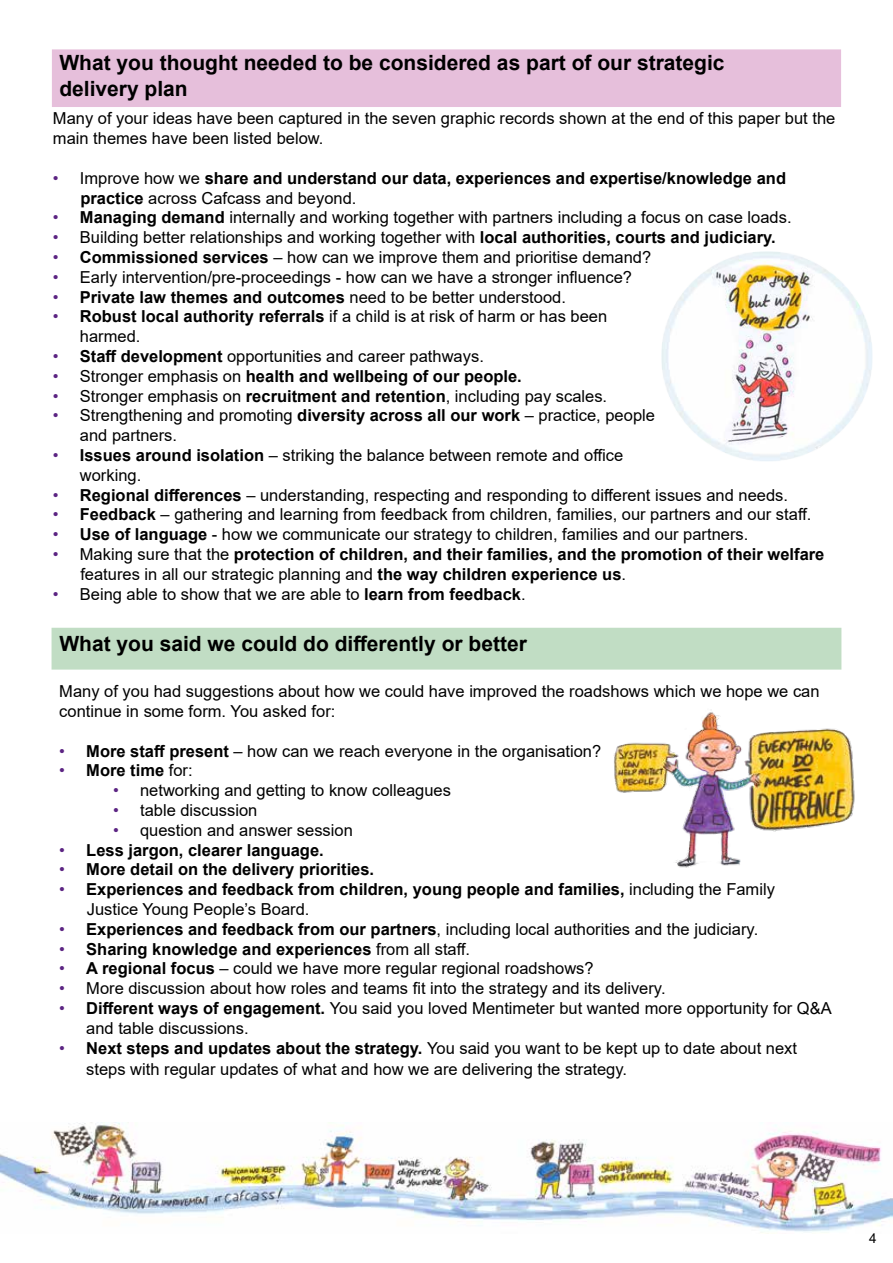
<style>
.page{position:relative;width:893px;height:1263px;background:#fff}
.page>*{position:absolute;margin:0;border:0;box-sizing:border-box;transform-origin:0 0}
.t1{font:700 21px/25.2px "Arial";color:#000}
.t2{font:16.5px/19.8px "Arial";color:#000}
.t3{font:700 16.5px/19.8px "Arial";color:#000}
.t4{font:13.5px "Arial";color:#000}
.s1{font-weight:400;color:#5c2483}
.s2{font-weight:400}
.s3{color:#5c2483}
.s4{font-weight:700}
</style>
<div class="page">
<div style="left:52px;top:49px;width:789px;height:58px;background:#e6bfdb"></div>
<div style="left:52px;top:628px;width:789px;height:42px;background:#c1ddc4"></div>
<img style="left:0;top:1123px;width:893px;height:111px">
<img style="left:661px;top:251px;width:211px;height:210px">
<img style="left:613px;top:712px;width:242px;height:156px">
<p class="t1" style="left:59px;top:51px;width:667px">What you thought needed to be considered as part of our strategic delivery plan</p>
<p class="t2" style="left:53px;top:109px;width:784px">Many of your ideas have been captured in the seven graphic records shown at the end of this paper but the main themes have been listed below.</p>
<p class="t3" style="left:80px;top:168px;width:707px;text-indent:-28px"><span class="s1">•</span> <span class="s2">Improve how we</span> share and understand our data, experiences and expertise/knowledge and practice <span class="s2">across Cafcass and beyond.</span></p>
<p class="t2" style="left:53px;top:208px;width:740px"><span class="s3">•</span> <span class="s4">Managing demand</span> internally and working together with partners including a focus on case loads.</p>
<p class="t2" style="left:53px;top:227px;width:724px"><span class="s3">•</span> Building better relationships and working together with <span class="s4">local authorities, courts and judiciary.</span></p>
<p class="t2" style="left:53px;top:247px;width:600px"><span class="s3">•</span> <span class="s4">Commissioned services</span> – how can we improve them and prioritise demand?</p>
<p class="t2" style="left:53px;top:267px;width:581px"><span class="s3">•</span> Early intervention/pre-proceedings - how can we have a stronger influence?</p>
<p class="t3" style="left:53px;top:287px;width:515px"><span class="s1">•</span> Private law themes and outcomes <span class="s2">need to be better understood.</span></p>
<p class="t2" style="left:80px;top:307px;width:529px;text-indent:-27px"><span class="s3">•</span> <span class="s4">Robust local authority referrals</span> if a child is at risk of harm or has been harmed.</p>
<p class="t2" style="left:53px;top:346px;width:432px"><span class="s3">•</span> <span class="s4">Staff development</span> opportunities and career pathways.</p>
<p class="t3" style="left:53px;top:366px;width:470px"><span class="s1">•</span> <span class="s2">Stronger emphasis on</span> health and wellbeing of our people.</p>
<p class="t2" style="left:53px;top:386px;width:556px"><span class="s3">•</span> Stronger emphasis on <span class="s4">recruitment and retention</span>, including pay scales.</p>
<p class="t2" style="left:80px;top:406px;width:577px;text-indent:-27px"><span class="s3">•</span> Strengthening and promoting <span class="s4">diversity across all our work</span> – practice, people and partners.</p>
<p class="t2" style="left:80px;top:445px;width:545px;text-indent:-27px"><span class="s3">•</span> <span class="s4">Issues around isolation</span> – striking the balance between remote and office working.</p>
<p class="t2" style="left:53px;top:485px;width:737px"><span class="s3">•</span> <span class="s4">Regional differences</span> – understanding, respecting and responding to different issues and needs.</p>
<p class="t2" style="left:53px;top:505px;width:760px"><span class="s3">•</span> <span class="s4">Feedback</span> – gathering and learning from feedback from children, families, our partners and our staff.</p>
<p class="t2" style="left:53px;top:524px;width:697px"><span class="s3">•</span> <span class="s4">Use of language</span> - how we communicate our strategy to children, families and our partners.</p>
<p class="t3" style="left:80px;top:544px;width:746px;text-indent:-28px"><span class="s1">•</span> <span class="s2">Making sure that the</span> protection of children, and their families, and the promotion of their welfare <span class="s2">features in all our strategic planning and</span> the way children experience us<span class="s2">.</span></p>
<p class="t2" style="left:53px;top:584px;width:474px"><span class="s3">•</span> Being able to show that we are able to <span class="s4">learn from feedback</span>.</p>
<p class="t1" style="left:59px;top:631px;width:469px">What you said we could do differently or better</p>
<p class="t2" style="left:59px;top:681px;width:762px">Many of you had suggestions about how we could have improved the roadshows which we hope we can continue in some form. You asked for:</p>
<p class="t2" style="left:59px;top:741px;width:543px"><span class="s3">•</span> <span class="s4">More staff present</span> – how can we reach everyone in the organisation?</p>
<p class="t3" style="left:59px;top:761px;width:135px"><span class="s1">•</span> More time <span class="s2">for:</span></p>
<p class="t2" style="left:113px;top:780px;width:339px"><span class="s3">•</span> networking and getting to know colleagues</p>
<p class="t2" style="left:113px;top:800px;width:146px"><span class="s3">•</span> table discussion</p>
<p class="t2" style="left:113px;top:820px;width:241px"><span class="s3">•</span> question and answer session</p>
<p class="t3" style="left:59px;top:840px;width:266px"><span class="s1">•</span> Less jargon, clearer language.</p>
<p class="t3" style="left:59px;top:860px;width:316px"><span class="s1">•</span> More detail on the delivery priorities.</p>
<p class="t3" style="left:87px;top:880px;width:690px;text-indent:-28px"><span class="s1">•</span> Experiences and feedback from children, young people and families, <span class="s2">including the Family<br>Justice Young People’s Board.</span></p>
<p class="t2" style="left:59px;top:919px;width:700px"><span class="s3">•</span> <span class="s4">Experiences and feedback from our partners</span>, including local authorities and the judiciary.</p>
<p class="t3" style="left:59px;top:939px;width:412px"><span class="s1">•</span> Sharing knowledge and experiences <span class="s2">from all staff.</span></p>
<p class="t2" style="left:59px;top:958px;width:536px"><span class="s3">•</span> <span class="s4">A regional focus</span> – could we have more regular regional roadshows?</p>
<p class="t2" style="left:59px;top:978px;width:608px"><span class="s3">•</span> More discussion about how roles and teams fit into the strategy and its delivery.</p>
<p class="t2" style="left:86px;top:998px;width:747px;text-indent:-27px"><span class="s3">•</span> <span class="s4">Different ways of engagement.</span> You said you loved Mentimeter but wanted more opportunity for Q&amp;A and table discussions.</p>
<p class="t2" style="left:86px;top:1037px;width:712px;line-height:21.6px;text-indent:-27px"><span class="s3">•</span> <span class="s4">Next steps and updates about the strategy.</span> You said you want to be kept up to date about next steps with regular updates of what and how we are delivering the strategy.</p>
<p class="t4" style="left:869px;top:1229px;width:9px">4</p>
</div>
